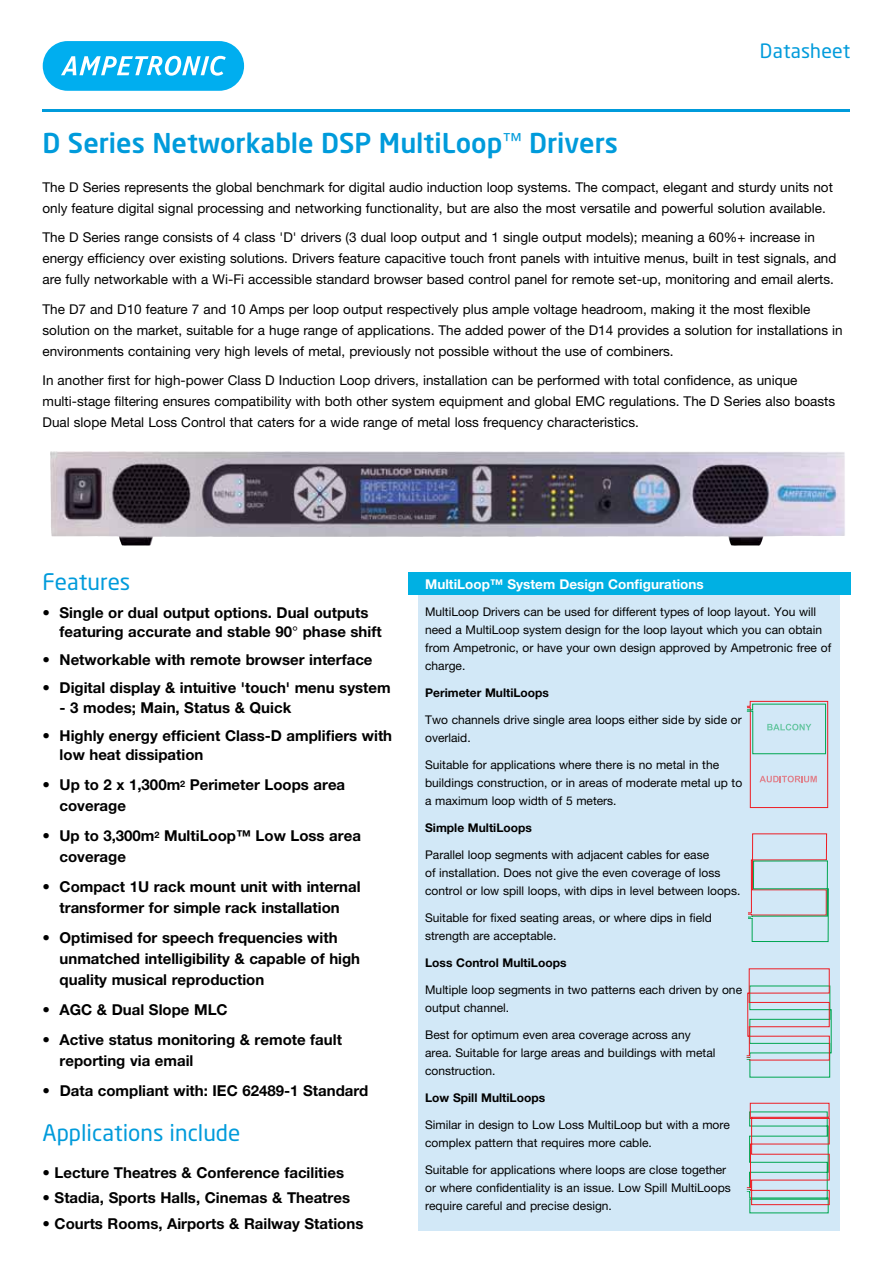
<style>
.page{position:relative;width:893px;height:1263px;background:#fff}
.page>*{position:absolute;margin:0;border:0;box-sizing:border-box;transform-origin:0 0}
.t1{font:500 27px "Neo Sans";color:#009bdb}
.t2{font:22.5px "Neo Sans";color:#009bdb}
.t3{font:19.5px "Neo Sans";letter-spacing:.01em;color:#009bdb}
.t4{font:700 15px/21px "Helvetica Neue";color:#000}
.t5{font:13.5px/21px "Helvetica Neue";color:#000}
.t6{font:700 13.5px "Helvetica Neue";color:#fff}
.t7{font:12px/18px "Helvetica Neue";color:#000}
.t8{font:700 12px "Helvetica Neue";color:#000}
.s1{font-weight:400}
</style>
<div class="page">
<hr style="left:43px;top:109px;width:807px;height:3px;background:#009bdb">
<div style="left:43px;top:41px;width:201px;height:50px;background:#00aeef;border-radius:25px"></div>
<svg style="left:61px;top:56px;width:165px;height:20px"></svg>
<img style="left:50px;top:451px;width:795px;height:95px">
<div style="left:419px;top:573px;width:421px;height:658px;background:#d2e8f7"></div>
<div style="left:408px;top:572px;width:442px;height:22px;background:#00b0e3"></div>
<svg style="left:746px;top:701px;width:82px;height:107px"></svg>
<svg style="left:746px;top:968px;width:86px;height:110px"></svg>
<svg style="left:746px;top:1102px;width:84px;height:112px"></svg>
<svg style="left:748px;top:833px;width:81px;height:109px"></svg>
<h1 class="t1" style="left:43px;top:132px;width:577px">D Series Networkable DSP MultiLoop<sup>™</sup> Drivers</h1>
<h3 class="t3" style="left:760px;top:42px;width:92px">Datasheet</h3>
<p class="t5" style="left:43px;top:176px;width:792px">The D Series represents the global benchmark for digital audio induction loop systems. The compact, elegant and sturdy units not only feature digital signal processing and networking functionality, but are also the most versatile and powerful solution available.</p>
<p class="t5" style="left:43px;top:227px;width:795px">The D Series range consists of 4 class 'D' drivers (3 dual loop output and 1 single output models); meaning a 60%+ increase in energy efficiency over existing solutions. Drivers feature capacitive touch front panels with intuitive menus, built in test signals, and are fully networkable with a Wi-Fi accessible standard browser based control panel for remote set-up, monitoring and email alerts.</p>
<p class="t5" style="left:43px;top:298px;width:802px">The D7 and D10 feature 7 and 10 Amps per loop output respectively plus ample voltage headroom, making it the most flexible solution on the market, suitable for a huge range of applications. The added power of the D14 provides a solution for installations in environments containing very high levels of metal, previously not possible without the use of combiners.</p>
<p class="t5" style="left:43px;top:370px;width:794px">In another first for high-power Class D Induction Loop drivers, installation can be performed with total confidence, as unique multi-stage filtering ensures compatibility with both other system equipment and global EMC regulations. The D Series also boasts<br>Dual slope Metal Loss Control that caters for a wide range of metal loss frequency characteristics.</p>
<h2 class="t2" style="left:43px;top:571px;width:89px">Features</h2>
<p class="t4" style="left:60px;top:603px;width:324px;line-height:19.2px;text-indent:-17px">• Single or dual output options. Dual outputs featuring accurate and stable 90<span class="s1">°</span> phase shift</p>
<p class="t4" style="left:43px;top:649px;width:331px">• Networkable with remote browser interface</p>
<p class="t4" style="left:43px;top:677px;width:350px">• Digital display &amp; intuitive 'touch' menu system</p>
<p class="t4" style="left:60px;top:696px;width:233px">- 3 modes; Main, Status &amp; Quick</p>
<p class="t4" style="left:60px;top:725px;width:334px;line-height:19.2px;text-indent:-17px">• Highly energy efficient Class-D amplifiers with low heat dissipation</p>
<p class="t4" style="left:60px;top:774px;width:287px;text-indent:-17px">• Up to 2 x 1,300m<sup>2</sup> Perimeter Loops area coverage</p>
<p class="t4" style="left:60px;top:825px;width:303px;text-indent:-17px">• Up to 3,300m<sup>2</sup> MultiLoop™ Low Loss area coverage</p>
<p class="t4" style="left:43px;top:876px;width:320px;text-align:center">• Compact 1U rack mount unit with internal transformer for simple rack installation</p>
<p class="t4" style="left:60px;top:927px;width:302px;text-indent:-17px">• Optimised for speech frequencies with unmatched intelligibility &amp; capable of high quality musical reproduction</p>
<p class="t4" style="left:43px;top:999px;width:187px">• AGC &amp; Dual Slope MLC</p>
<p class="t4" style="left:60px;top:1029px;width:284px;text-indent:-17px">• Active status monitoring &amp; remote fault reporting via email</p>
<p class="t4" style="left:43px;top:1080px;width:327px">• Data compliant with: IEC 62489-1 Standard</p>
<h2 class="t2" style="left:43px;top:1121px;width:199px">Applications include</h2>
<p class="t4" style="left:43px;top:1162px;width:303px">• Lecture Theatres &amp; Conference facilities</p>
<p class="t4" style="left:43px;top:1187px;width:309px">• Stadia, Sports Halls, Cinemas &amp; Theatres</p>
<p class="t4" style="left:43px;top:1213px;width:322px">• Courts Rooms, Airports &amp; Railway Stations</p>
<p class="t6" style="left:425px;top:576px;width:280px">MultiLoop™ System Design Configurations</p>
<p class="t7" style="left:425px;top:602px;width:407px">MultiLoop Drivers can be used for different types of loop layout. You will need a MultiLoop system design for the loop layout which you can obtain from Ampetronic, or have your own design approved by Ampetronic free of charge.</p>
<p class="t8" style="left:425px;top:685px;width:125px">Perimeter MultiLoops</p>
<p class="t7" style="left:425px;top:710px;width:318px">Two channels drive single area loops either side by side or overlaid.</p>
<p class="t7" style="left:425px;top:755px;width:319px">Suitable for applications where there is no metal in the buildings construction, or in areas of moderate metal up to a maximum loop width of 5 meters.</p>
<p class="t8" style="left:425px;top:820px;width:108px">Simple MultiLoops</p>
<p class="t7" style="left:425px;top:845px;width:317px">Parallel loop segments with adjacent cables for ease<br>of installation. Does not give the even coverage of loss control or low spill loops, with dips in level between loops.</p>
<p class="t7" style="left:425px;top:908px;width:288px">Suitable for fixed seating areas, or where dips in field strength are acceptable.</p>
<p class="t8" style="left:425px;top:955px;width:143px">Loss Control MultiLoops</p>
<p class="t7" style="left:425px;top:980px;width:318px">Multiple loop segments in two patterns each driven by one output channel.</p>
<p class="t7" style="left:425px;top:1025px;width:292px">Best for optimum even area coverage across any area. Suitable for large areas and buildings with metal construction.</p>
<p class="t8" style="left:425px;top:1090px;width:121px">Low Spill MultiLoops</p>
<p class="t7" style="left:425px;top:1115px;width:306px">Similar in design to Low Loss MultiLoop but with a more complex pattern that requires more cable.</p>
<p class="t7" style="left:425px;top:1160px;width:307px">Suitable for applications where loops are close together or where confidentiality is an issue. Low Spill MultiLoops require careful and precise design.</p>
</div>
